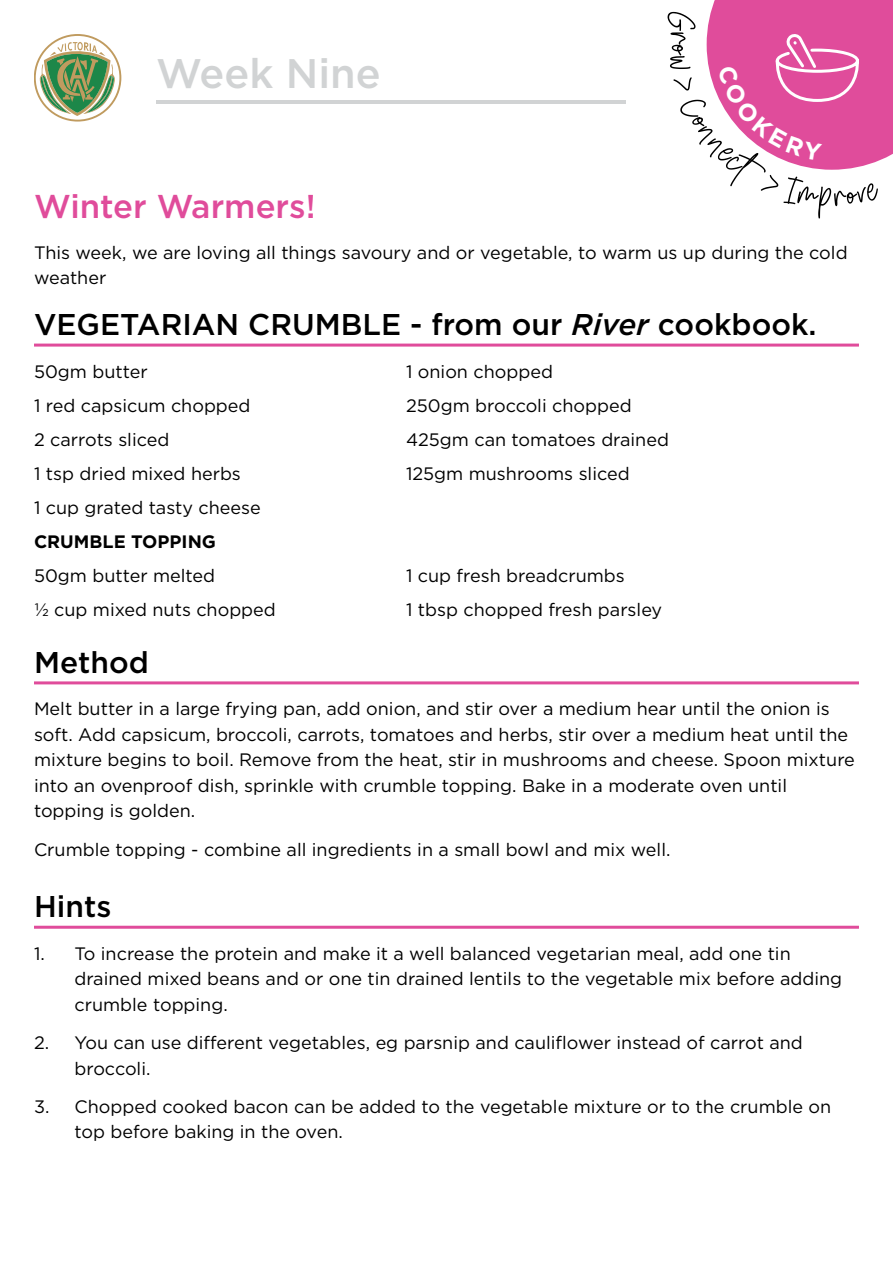
<style>
.page{position:relative;width:893px;height:1263px;background:#fff}
.page>*{position:absolute;margin:0;border:0;box-sizing:border-box;transform-origin:0 0}
.t1{font:500 41.25px "Gotham";color:#d1d3d4}
.t2{font:500 33px "Gotham";color:#e04c9b}
.t3{font:500 30px "Gotham";color:#000}
.t4{font:18px/25.5px "Gotham";color:#000}
.t5{font:700 18px "Gotham";color:#000}
.s1{font-style:italic}
</style>
<div class="page">
<hr style="left:34px;top:344px;width:825px;height:3px;background:#e04c9b">
<hr style="left:34px;top:681px;width:825px;height:3px;background:#e04c9b">
<hr style="left:34px;top:926px;width:825px;height:3px;background:#e04c9b">
<hr style="left:156px;top:100px;width:469px;height:3px;background:#d1d3d4">
<svg style="left:34px;top:34px;width:87px;height:87px"></svg>
<svg style="left:667px;top:0;width:226px;height:218px"></svg>
<h1 class="t1" style="left:156px;top:47px;width:226px">Week Nine</h1>
<h2 class="t2" style="left:34px;top:185px;width:283px">Winter Warmers!</h2>
<p class="t4" style="left:34px;top:239px;width:815px">This week, we are loving all things savoury and or vegetable, to warm us up during the cold weather</p>
<h3 class="t3" style="left:34px;top:305px;width:784px">VEGETARIAN CRUMBLE - from our <span class="s1">River</span> cookbook.</h3>
<p class="t4" style="left:34px;top:358px;width:115px">50gm butter</p>
<p class="t4" style="left:406px;top:358px;width:148px">1 onion chopped</p>
<p class="t4" style="left:34px;top:392px;width:218px">1 red capsicum chopped</p>
<p class="t4" style="left:406px;top:392px;width:227px">250gm broccoli chopped</p>
<p class="t4" style="left:34px;top:426px;width:137px">2 carrots sliced</p>
<p class="t4" style="left:406px;top:426px;width:264px">425gm can tomatoes drained</p>
<p class="t4" style="left:34px;top:460px;width:208px">1 tsp dried mixed herbs</p>
<p class="t4" style="left:406px;top:460px;width:225px">125gm mushrooms sliced</p>
<p class="t4" style="left:34px;top:494px;width:228px">1 cup grated tasty cheese</p>
<p class="t5" style="left:34px;top:529px;width:183px">CRUMBLE TOPPING</p>
<p class="t4" style="left:34px;top:562px;width:183px">50gm butter melted</p>
<p class="t4" style="left:406px;top:562px;width:220px">1 cup fresh breadcrumbs</p>
<p class="t4" style="left:34px;top:596px;width:243px">½ cup mixed nuts chopped</p>
<p class="t4" style="left:406px;top:596px;width:258px">1 tbsp chopped fresh parsley</p>
<h3 class="t3" style="left:34px;top:643px;width:116px">Method</h3>
<p class="t4" style="left:34px;top:696px;width:822px">Melt butter in a large frying pan, add onion, and stir over a medium hear until the onion is soft. Add capsicum, broccoli, carrots, tomatoes and herbs, stir over a medium heat until the mixture begins to boil. Remove from the heat, stir in mushrooms and cheese. Spoon mixture into an ovenproof dish, sprinkle with crumble topping. Bake in a moderate oven until topping is golden.</p>
<p class="t4" style="left:34px;top:836px;width:638px">Crumble topping - combine all ingredients in a small bowl and mix well.</p>
<h3 class="t3" style="left:34px;top:887px;width:79px">Hints</h3>
<p class="t4" style="left:75px;top:940px;width:769px;text-indent:-40px">1. To increase the protein and make it a well balanced vegetarian meal, add one tin drained mixed beans and or one tin drained lentils to the vegetable mix before adding crumble topping.</p>
<p class="t4" style="left:75px;top:1029px;width:730px;text-indent:-40px">2. You can use different vegetables, eg parsnip and cauliflower instead of carrot and broccoli.</p>
<p class="t4" style="left:75px;top:1093px;width:758px;text-indent:-40px">3. Chopped cooked bacon can be added to the vegetable mixture or to the crumble on top before baking in the oven.</p>
</div>
